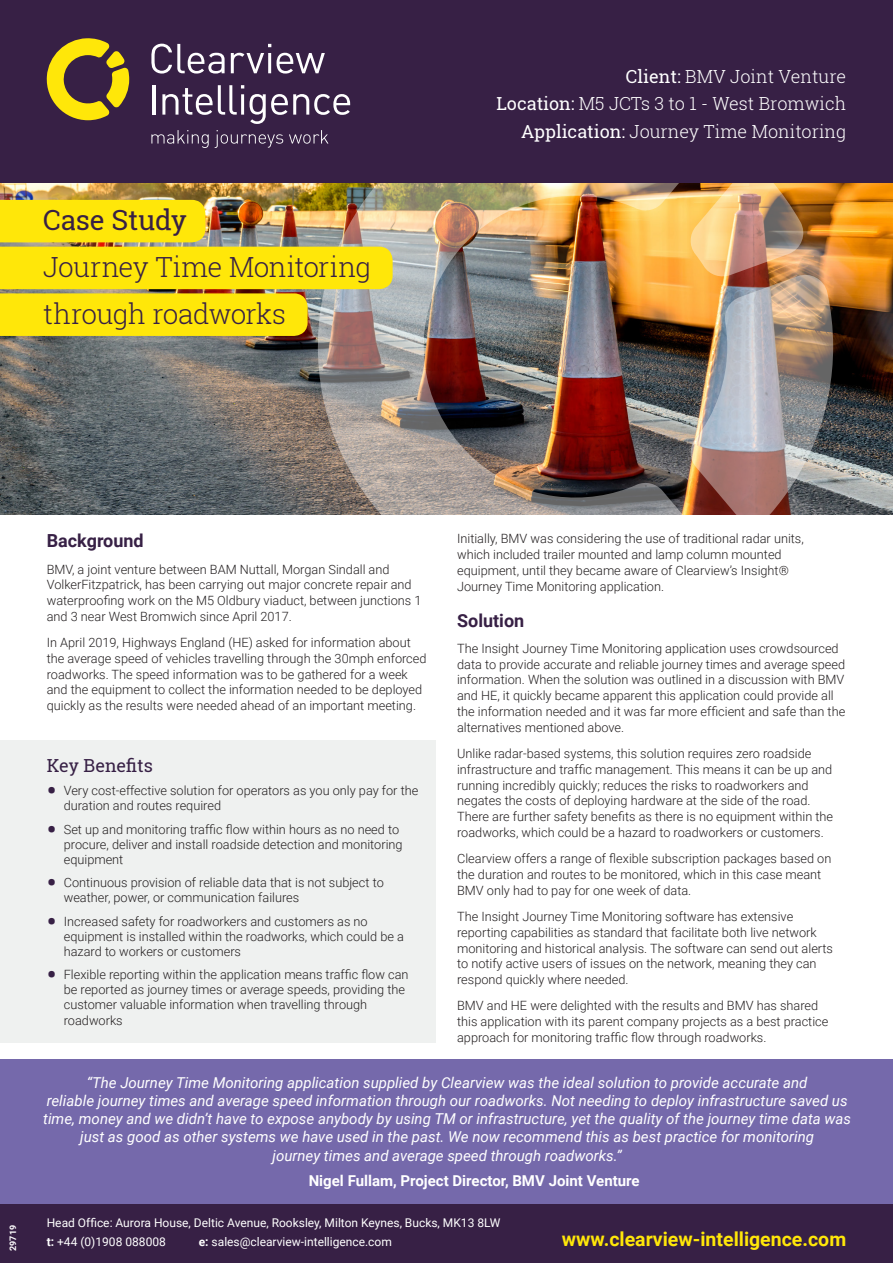
<style>
.page{position:relative;width:893px;height:1263px;background:#fff}
.page>*{position:absolute;margin:0;border:0;box-sizing:border-box;transform-origin:0 0}
.project___location{font:300 27.75px "Roboto Slab";letter-spacing:-.02em;color:#372045}
.t1{font:27.75px "Roboto Slab";letter-spacing:-.01em;color:#372045}
.t2{font:700 19.5px "Roboto";color:#ffe709}
.overview{font:300 18px "Roboto Slab";color:#fff}
.sub_heading{font:700 18px "Roboto";color:#372045}
.key_heading{font:18px "Roboto Slab";color:#372045}
.quote{font:italic 15px/18.1px "Roboto";color:#fff;text-align:center}
.quote-2{font:700 15px "Roboto";color:#fff}
.body_text{font:300 12.75px/15.8px "Roboto";color:#231f20}
.t3{font:12px "Roboto";color:#fff}
.t4{font:700 9px "Roboto";letter-spacing:.01em;color:#fff}
.s1{font-weight:400}
.s2{font-weight:700;font-size:27px;color:#372045}
.s3{font-weight:700}
</style>
<div class="page">
<img style="left:0;top:183px;width:893px;height:331px">
<img style="left:712px;top:183px;width:121px;height:332px">
<img style="left:316px;top:183px;width:396px;height:332px">
<img style="left:0;top:200px;width:393px;height:136px">
<div style="left:0;top:740px;width:436px;height:302px;background:#eff1f0"></div>
<div style="left:0;top:0;width:893px;height:183px;background:#372045"></div>
<svg style="left:46px;top:38px;width:83px;height:82px"></svg>
<svg style="left:151px;top:130px;width:58px;height:18px"></svg>
<svg style="left:215px;top:130px;width:68px;height:18px"></svg>
<svg style="left:289px;top:130px;width:39px;height:14px"></svg>
<svg style="left:151px;top:44px;width:74px;height:30px"></svg>
<svg style="left:231px;top:53px;width:33px;height:20px"></svg>
<hr style="left:268px;top:53px;width:3px;height:20px;background:#fff">
<svg style="left:277px;top:53px;width:48px;height:21px"></svg>
<hr style="left:153px;top:85px;width:3px;height:30px;background:#fff">
<svg style="left:162px;top:85px;width:82px;height:30px"></svg>
<hr style="left:241px;top:94px;width:3px;height:21px;background:#fff">
<svg style="left:250px;top:94px;width:100px;height:30px"></svg>
<div style="left:0;top:1203px;width:893px;height:60px;background:#372045"></div>
<div style="left:0;top:1059px;width:893px;height:144px;background:#7569ab"></div>
<p class="t1" style="left:43px;top:201px;width:145px">Case Study</p>
<p class="project___location" style="left:43px;top:248px;width:329px">Journey Time Monitoring</p>
<p class="project___location" style="left:43px;top:295px;width:244px">through roadworks</p>
<p class="overview" style="left:626px;top:64px;width:222px"><span class="s1">Client:</span> BMV Joint Venture</p>
<p class="overview" style="left:496px;top:92px;width:351px"><span class="s1">Location:</span> M5 JCTs 3 to 1 - West Bromwich</p>
<p class="overview" style="left:521px;top:119px;width:327px"><span class="s1">Application:</span> Journey Time Monitoring</p>
<p class="t4" style="left:7px;top:1251px;width:27px;rotate:-90deg">29719</p>
<p class="body_text" style="left:457px;top:530px;width:348px">Initially, BMV was considering the use of traditional radar units, which included trailer mounted and lamp column mounted equipment, until they became aware of Clearview’s Insight® Journey Time Monitoring application.</p>
<p class="sub_heading" style="left:47px;top:528px;width:98px">Background</p>
<p class="body_text" style="left:47px;top:561px;width:376px">BMV, a joint venture between BAM Nuttall, Morgan Sindall and VolkerFitzpatrick, has been carrying out major concrete repair and waterproofing work on the M5 Oldbury viaduct, between junctions 1 and 3 near West Bromwich since April 2017.</p>
<p class="body_text" style="left:47px;top:634px;width:381px">In April 2019, Highways England (HE) asked for information about the average speed of vehicles travelling through the 30mph enforced roadworks. The speed information was to be gathered for a week and the equipment to collect the information needed to be deployed quickly as the results were needed ahead of an important meeting.</p>
<p class="sub_heading" style="left:457px;top:607px;width:69px">Solution</p>
<p class="body_text" style="left:457px;top:640px;width:390px">The Insight Journey Time Monitoring application uses crowdsourced data to provide accurate and reliable journey times and average speed information. When the solution was outlined in a discussion with BMV and HE, it quickly became apparent this application could provide all the information needed and it was far more efficient and safe than the alternatives mentioned above.</p>
<p class="body_text" style="left:457px;top:745px;width:378px">Unlike radar-based systems, this solution requires zero roadside infrastructure and traffic management. This means it can be up and running incredibly quickly; reduces the risks to roadworkers and negates the costs of deploying hardware at the side of the road.<br>There are further safety benefits as there is no equipment within the roadworks, which could be a hazard to roadworkers or customers.</p>
<p class="body_text" style="left:457px;top:850px;width:376px">Clearview offers a range of flexible subscription packages based on the duration and routes to be monitored, which in this case meant<br>BMV only had to pay for one week of data.</p>
<p class="body_text" style="left:457px;top:908px;width:377px">The Insight Journey Time Monitoring software has extensive reporting capabilities as standard that facilitate both live network monitoring and historical analysis. The software can send out alerts to notify active users of issues on the network, meaning they can respond quickly where needed.</p>
<p class="body_text" style="left:457px;top:997px;width:373px">BMV and HE were delighted with the results and BMV has shared this application with its parent company projects as a best practice approach for monitoring traffic flow through roadworks.</p>
<p class="quote" style="left:43px;top:1073px;width:809px">“The Journey Time Monitoring application supplied by Clearview was the ideal solution to provide accurate and<br>reliable journey times and average speed information through our roadworks. Not needing to deploy infrastructure saved us time, money and we didn’t have to expose anybody by using TM or infrastructure, yet the quality of the journey time data was just as good as other systems we have used in the past. We now recommend this as best practice for monitoring<br>journey times and average speed through roadworks.”</p>
<p class="quote-2" style="left:309px;top:1170px;width:332px">Nigel Fullam, Project Director, BMV Joint Venture</p>
<p class="key_heading" style="left:47px;top:753px;width:108px">Key Benefits</p>
<p class="body_text" style="left:64px;top:782px;width:356px;line-height:15px;text-indent:-17px"><span class="s2">•</span> Very cost-effective solution for operators as you only pay for the duration and routes required</p>
<p class="body_text" style="left:64px;top:821px;width:340px;line-height:15px;text-indent:-17px"><span class="s2">•</span> Set up and monitoring traffic flow within hours as no need to procure, deliver and install roadside detection and monitoring equipment</p>
<p class="body_text" style="left:64px;top:874px;width:322px;line-height:15px;text-indent:-17px"><span class="s2">•</span> Continuous provision of reliable data that is not subject to weather, power, or communication failures</p>
<p class="body_text" style="left:64px;top:913px;width:342px;line-height:15px;text-indent:-17px"><span class="s2">•</span> Increased safety for roadworkers and customers as no equipment is installed within the roadworks, which could be a hazard to workers or customers</p>
<p class="body_text" style="left:64px;top:966px;width:346px;line-height:15.3px;text-indent:-17px"><span class="s2">•</span> Flexible reporting within the application means traffic flow can be reported as journey times or average speeds, providing the customer valuable information when travelling through roadworks</p>
<p class="t3" style="left:47px;top:1215px;width:455px">Head Office: Aurora House, Deltic Avenue, Rooksley, Milton Keynes, Bucks, MK13 8LW</p>
<p class="t3" style="left:47px;top:1233px;width:121px"><span class="s3">t:</span> +44 (0)1908 088008</p>
<p class="t3" style="left:199px;top:1233px;width:195px"><span class="s3">e:</span> sales@clearview-intelligence.com</p>
<p class="t2" style="left:562px;top:1225px;width:286px">www.clearview-intelligence.com</p>
</div>
